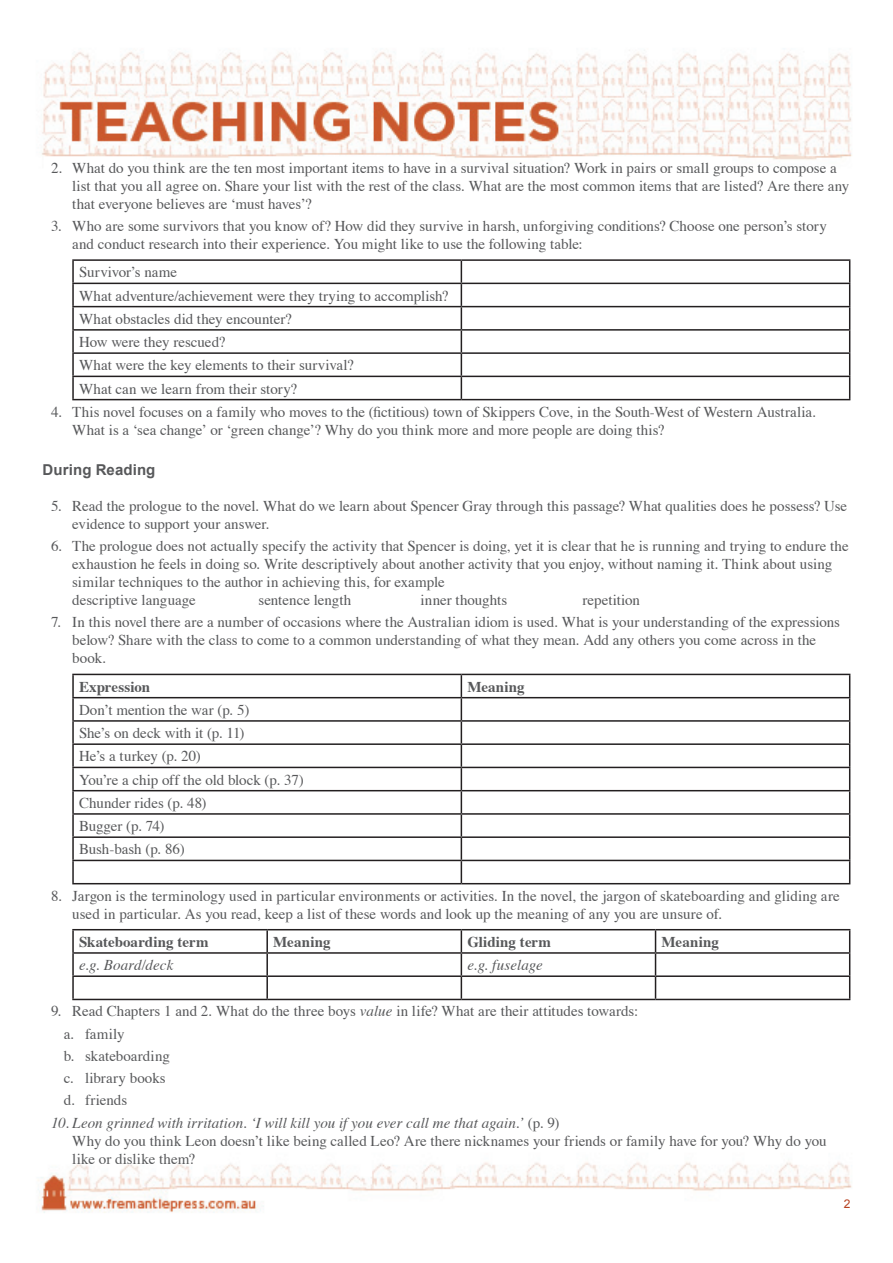
<style>
.page{position:relative;width:893px;height:1263px;background:#fff}
.page>*{position:absolute;margin:0;border:0;box-sizing:border-box;transform-origin:0 0}
.t1{font:15px/18px "Times";color:#57585a}
.t2{font:700 15px "Times";letter-spacing:.01em;color:#57585a}
.t3{font:italic 15px "Times";letter-spacing:.005em;color:#57585a}
.t4{font:700 15px "Arial";letter-spacing:.005em;color:#57585a}
.t5{font:12px "Arial";color:#b74221}
.s1{font-style:italic}
</style>
<div class="page">
<img style="left:38px;top:51px;width:814px;height:1162px">
<hr style="left:72px;top:259px;width:389px;height:2px;background:#231f20">
<hr style="left:72px;top:261px;width:2px;height:22px;background:#231f20">
<hr style="left:461px;top:259px;width:389px;height:2px;background:#231f20">
<hr style="left:72px;top:283px;width:389px;height:1px;background:#231f20">
<hr style="left:72px;top:284px;width:2px;height:22px;background:#231f20">
<hr style="left:461px;top:283px;width:389px;height:1px;background:#231f20">
<hr style="left:72px;top:306px;width:389px;height:1px;background:#231f20">
<hr style="left:72px;top:307px;width:2px;height:22px;background:#231f20">
<hr style="left:461px;top:306px;width:389px;height:1px;background:#231f20">
<hr style="left:72px;top:329px;width:389px;height:2px;background:#231f20">
<hr style="left:72px;top:331px;width:2px;height:21px;background:#231f20">
<hr style="left:461px;top:329px;width:389px;height:2px;background:#231f20">
<hr style="left:72px;top:352px;width:389px;height:2px;background:#231f20">
<hr style="left:72px;top:354px;width:2px;height:22px;background:#231f20">
<hr style="left:461px;top:352px;width:389px;height:2px;background:#231f20">
<hr style="left:72px;top:376px;width:389px;height:1px;background:#231f20">
<hr style="left:72px;top:377px;width:2px;height:22px;background:#231f20">
<hr style="left:461px;top:376px;width:389px;height:1px;background:#231f20">
<svg style="left:461px;top:261px;width:1px;height:138px"></svg>
<svg style="left:849px;top:261px;width:1px;height:138px"></svg>
<hr style="left:72px;top:399px;width:389px;height:1px;background:#231f20">
<hr style="left:461px;top:399px;width:389px;height:1px;background:#231f20">
<hr style="left:72px;top:674px;width:389px;height:1px;background:#231f20">
<hr style="left:72px;top:675px;width:2px;height:22px;background:#231f20">
<hr style="left:461px;top:674px;width:389px;height:1px;background:#231f20">
<hr style="left:72px;top:697px;width:389px;height:1px;background:#231f20">
<hr style="left:72px;top:698px;width:2px;height:22px;background:#231f20">
<hr style="left:461px;top:697px;width:389px;height:1px;background:#231f20">
<hr style="left:72px;top:720px;width:389px;height:2px;background:#231f20">
<hr style="left:72px;top:722px;width:2px;height:21px;background:#231f20">
<hr style="left:461px;top:720px;width:389px;height:2px;background:#231f20">
<hr style="left:72px;top:743px;width:389px;height:2px;background:#231f20">
<hr style="left:72px;top:745px;width:2px;height:22px;background:#231f20">
<hr style="left:461px;top:743px;width:389px;height:2px;background:#231f20">
<hr style="left:72px;top:767px;width:389px;height:1px;background:#231f20">
<hr style="left:72px;top:768px;width:2px;height:22px;background:#231f20">
<hr style="left:461px;top:767px;width:389px;height:1px;background:#231f20">
<hr style="left:72px;top:790px;width:389px;height:1px;background:#231f20">
<hr style="left:72px;top:791px;width:2px;height:22px;background:#231f20">
<hr style="left:461px;top:790px;width:389px;height:1px;background:#231f20">
<hr style="left:72px;top:813px;width:389px;height:2px;background:#231f20">
<hr style="left:72px;top:815px;width:2px;height:21px;background:#231f20">
<hr style="left:461px;top:813px;width:389px;height:2px;background:#231f20">
<hr style="left:72px;top:836px;width:389px;height:2px;background:#231f20">
<hr style="left:72px;top:838px;width:2px;height:22px;background:#231f20">
<hr style="left:461px;top:836px;width:389px;height:2px;background:#231f20">
<hr style="left:72px;top:860px;width:389px;height:1px;background:#231f20">
<hr style="left:72px;top:861px;width:2px;height:22px;background:#231f20">
<hr style="left:461px;top:860px;width:389px;height:1px;background:#231f20">
<svg style="left:461px;top:675px;width:1px;height:208px"></svg>
<svg style="left:849px;top:675px;width:1px;height:208px"></svg>
<hr style="left:72px;top:883px;width:389px;height:1px;background:#231f20">
<hr style="left:461px;top:883px;width:389px;height:1px;background:#231f20">
<hr style="left:72px;top:929px;width:195px;height:1px;background:#231f20">
<hr style="left:72px;top:930px;width:2px;height:22px;background:#231f20">
<hr style="left:267px;top:929px;width:194px;height:1px;background:#231f20">
<hr style="left:266px;top:930px;width:2px;height:22px;background:#231f20">
<hr style="left:461px;top:929px;width:194px;height:1px;background:#231f20">
<hr style="left:655px;top:929px;width:195px;height:1px;background:#231f20">
<hr style="left:72px;top:952px;width:195px;height:2px;background:#231f20">
<hr style="left:72px;top:954px;width:2px;height:21px;background:#231f20">
<hr style="left:267px;top:952px;width:194px;height:2px;background:#231f20">
<hr style="left:266px;top:954px;width:2px;height:21px;background:#231f20">
<hr style="left:461px;top:952px;width:194px;height:2px;background:#231f20">
<hr style="left:655px;top:952px;width:195px;height:2px;background:#231f20">
<hr style="left:72px;top:975px;width:195px;height:2px;background:#231f20">
<hr style="left:72px;top:977px;width:2px;height:22px;background:#231f20">
<hr style="left:267px;top:975px;width:194px;height:2px;background:#231f20">
<hr style="left:266px;top:977px;width:2px;height:22px;background:#231f20">
<hr style="left:461px;top:975px;width:194px;height:2px;background:#231f20">
<svg style="left:461px;top:930px;width:1px;height:69px"></svg>
<hr style="left:655px;top:975px;width:195px;height:2px;background:#231f20">
<svg style="left:655px;top:930px;width:1px;height:69px"></svg>
<svg style="left:849px;top:930px;width:1px;height:69px"></svg>
<hr style="left:72px;top:999px;width:195px;height:1px;background:#231f20">
<hr style="left:267px;top:999px;width:194px;height:1px;background:#231f20">
<hr style="left:461px;top:999px;width:194px;height:1px;background:#231f20">
<hr style="left:655px;top:999px;width:195px;height:1px;background:#231f20">
<p class="t1" style="left:72px;top:159px;width:779px;text-indent:-21px">2. What do you think are the ten most important items to have in a survival situation? Work in pairs or small groups to compose a list that you all agree on. Share your list with the rest of the class. What are the most common items that are listed? Are there any that everyone believes are ‘must haves’?</p>
<p class="t1" style="left:72px;top:217px;width:756px;text-indent:-21px">3. Who are some survivors that you know of? How did they survive in harsh, unforgiving conditions? Choose one person’s story and conduct research into their experience. You might like to use the following table:</p>
<p class="t1" style="left:79px;top:260px;width:371px;line-height:23.2px">Survivor’s name<br>What adventure/achievement were they trying to accomplish?<br>What obstacles did they encounter?<br>How were they rescued?<br>What were the key elements to their survival?<br>What can we learn from their story?</p>
<p class="t1" style="left:72px;top:402px;width:745px;text-indent:-21px">4. This novel focuses on a family who moves to the (fictitious) town of Skippers Cove, in the South-West of Western Australia.<br>What is a ‘sea change’ or ‘green change’? Why do you think more and more people are doing this?</p>
<p class="t4" style="left:43px;top:460px;width:114px">During Reading</p>
<p class="t1" style="left:72px;top:497px;width:776px;text-indent:-21px">5. Read the prologue to the novel. What do we learn about Spencer Gray through this passage? What qualities does he possess? Use evidence to support your answer.</p>
<p class="t1" style="left:72px;top:537px;width:778px;text-indent:-21px">6. The prologue does not actually specify the activity that Spencer is doing, yet it is clear that he is running and trying to endure the exhaustion he feels in doing so. Write descriptively about another activity that you enjoy, without naming it. Think about using similar techniques to the author in achieving this, for example<br>descriptive language</p>
<p class="t1" style="left:259px;top:591px;width:94px">sentence length</p>
<p class="t1" style="left:421px;top:591px;width:88px">inner thoughts</p>
<p class="t1" style="left:583px;top:591px;width:59px">repetition</p>
<p class="t1" style="left:72px;top:613px;width:769px;text-indent:-21px">7. In this novel there are a number of occasions where the Australian idiom is used. What is your understanding of the expressions below? Share with the class to come to a common understanding of what they mean. Add any others you come across in the book.</p>
<p class="t2" style="left:79px;top:677px;width:73px">Expression</p>
<p class="t2" style="left:467px;top:677px;width:59px">Meaning</p>
<p class="t1" style="left:79px;top:698px;width:226px;line-height:23.2px">Don’t mention the war (p. 5)<br>She’s on deck with it (p. 11)<br>He’s a turkey (p. 20)<br>You’re a chip off the old block (p. 37)<br>Chunder rides (p. 48)<br>Bugger (p. 74)<br>Bush-bash (p. 86)</p>
<p class="t1" style="left:72px;top:886px;width:769px;text-indent:-21px">8. Jargon is the terminology used in particular environments or activities. In the novel, the jargon of skateboarding and gliding are used in particular. As you read, keep a list of these words and look up the meaning of any you are unsure of.</p>
<p class="t2" style="left:79px;top:932px;width:131px">Skateboarding term</p>
<p class="t2" style="left:273px;top:932px;width:59px">Meaning</p>
<p class="t2" style="left:467px;top:932px;width:85px">Gliding term</p>
<p class="t2" style="left:662px;top:932px;width:59px">Meaning</p>
<p class="t3" style="left:79px;top:956px;width:96px">e.g. Board/deck</p>
<p class="t3" style="left:467px;top:956px;width:77px">e.g. fuselage</p>
<p class="t1" style="left:64px;top:1000px;width:576px;line-height:22.2px;text-indent:-13px">9. Read Chapters 1 and 2. What do the three boys <span class="s1">value</span> in life? What are their attitudes towards: a. family<br>b. skateboarding<br>c. library books<br>d. friends</p>
<p class="t1" style="left:72px;top:1113px;width:756px;text-indent:-21px"><span class="s1">10. Leon grinned with irritation. ‘I will kill you if you ever call me that again.’</span> (p. 9)<br>Why do you think Leon doesn’t like being called Leo? Are there nicknames your friends or family have for you? Why do you like or dislike them?</p>
<p class="t5" style="left:844px;top:1195px;width:8px">2</p>
</div>
